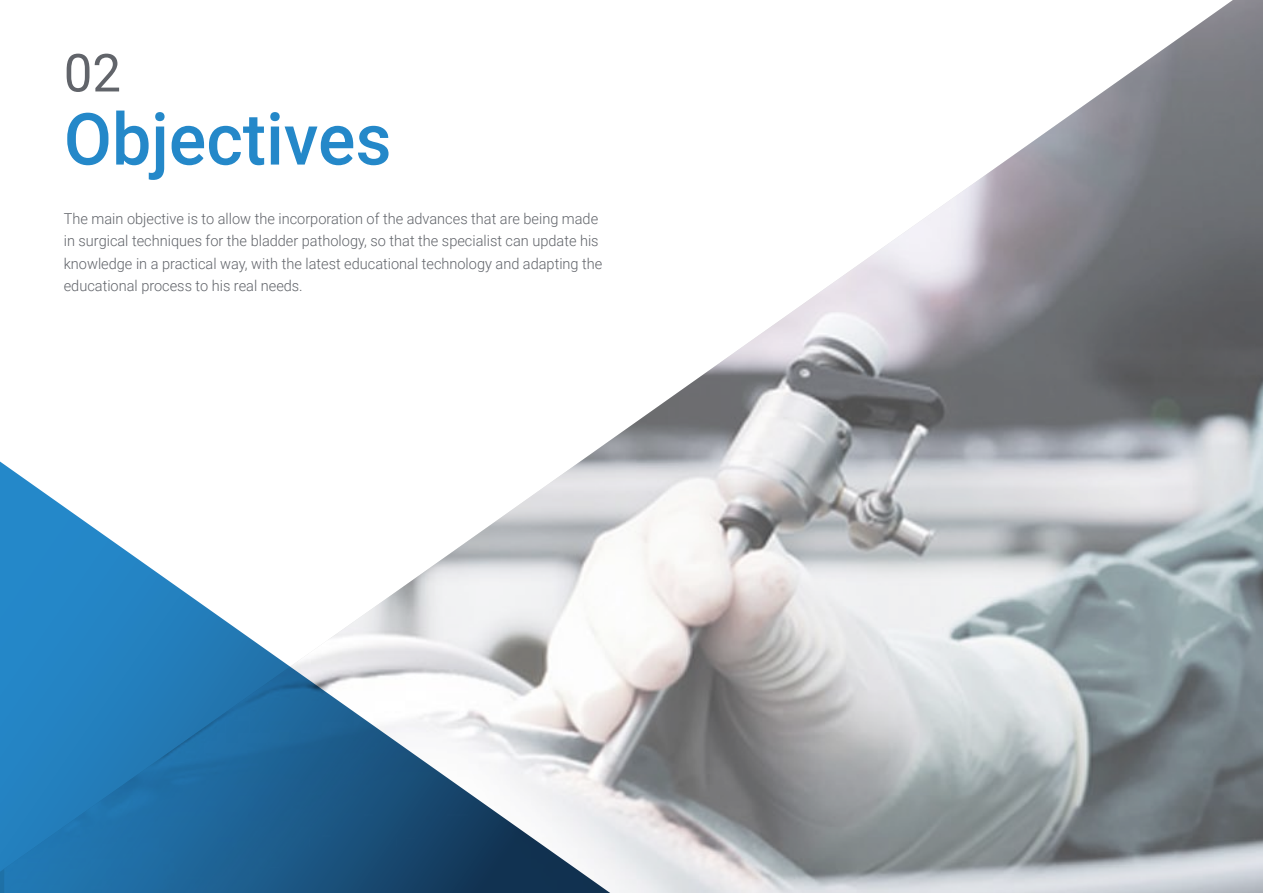
<style>
.page{position:relative;width:1263px;height:893px;background:#fff}
.page>*{position:absolute;margin:0;border:0;box-sizing:border-box;transform-origin:0 0}
.t1{font:500 72px "Roboto";color:#2488c9}
.t2{font:52.5px "Roboto";color:#61646a}
.t3{font:300 15px/22.5px "Roboto";color:#61646a}
</style>
<div class="page">
<img style="left:602px;top:0;width:661px;height:893px">
<svg style="left:0;top:446px;width:640px;height:447px"></svg>
<h2 class="t2" style="left:64px;top:36px;width:59px">02</h2>
<h1 class="t1" style="left:64px;top:89px;width:329px">Objectives</h1>
<p class="t3" style="left:64px;top:207px;width:540px">The main objective is to allow the incorporation of the advances that are being made in surgical techniques for the bladder pathology, so that the specialist can update his knowledge in a practical way, with the latest educational technology and adapting the educational process to his real needs.</p>
</div>
